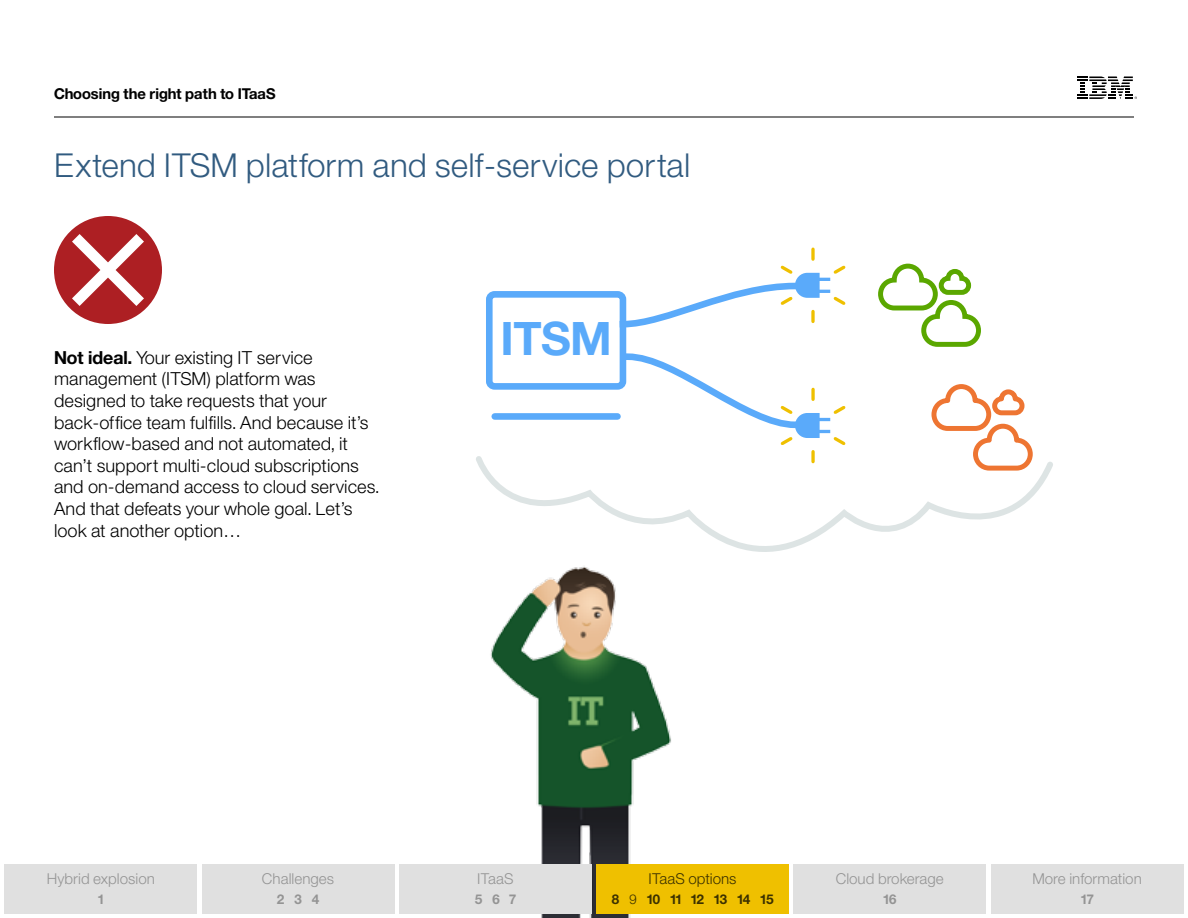
<style>
.page{position:relative;width:1188px;height:918px;background:#fff}
.page>*{position:absolute;margin:0;border:0;box-sizing:border-box;transform-origin:0 0}
.t1{font:46.2px "Helv Neue Boldfor IBM";color:#5aaafa}
.Header_1{font:33px "Helv Neue Lightfor IBM";color:#315b80}
.t2{font:18px/21.6px "Helv Neue Lightfor IBM";color:#000}
.t3{font:15px "Helv Neue Lightfor IBM";color:#949494}
.t4{font:15px "Helv Neue Boldfor IBM";color:#000}
.t5{font:15px "Helv Neue Lightfor IBM";color:#3b3100}
.t6{font:13.5px "Helv Neue Boldfor IBM";color:#3b3100}
.t7{font:13.5px "Helv Neue Boldfor IBM";color:#949494}
.s1{font-family:"Helv Neue Boldfor IBM"}
.s2{font-family:"Helv Neue Lightfor IBM"}
</style>
<div class="page">
<svg style="left:1077px;top:76px;width:60px;height:23px"></svg>
<hr style="left:54px;top:117px;width:1080px;height:1px;background:#000">
<div style="left:54px;top:216px;width:108px;height:108px;background:#ad1f23;border-radius:50%"></div>
<svg style="left:72px;top:234px;width:72px;height:72px"></svg>
<svg style="left:811px;top:249px;width:4px;height:10px"></svg>
<svg style="left:626px;top:265px;width:220px;height:66px"></svg>
<svg style="left:626px;top:350px;width:220px;height:95px"></svg>
<svg style="left:878px;top:263px;width:103px;height:84px"></svg>
<svg style="left:931px;top:384px;width:102px;height:69px"></svg>
<div style="left:495px;top:413px;width:123px;height:7px;background:#5aaafa"></div>
<div style="left:486px;top:291px;width:140px;height:99px;border:7px solid #5aaafa;border-radius:5px"></div>
<img style="left:491px;top:566px;width:180px;height:352px">
<svg style="left:476px;top:453px;width:577px;height:99px"></svg>
<div style="left:596px;top:864px;width:193px;height:50px;background:#efc000"></div>
<div style="left:4px;top:864px;width:193px;height:50px;background:#e0e0e0"></div>
<div style="left:794px;top:864px;width:192px;height:50px;background:#e0e0e0"></div>
<div style="left:991px;top:864px;width:193px;height:50px;background:#e0e0e0"></div>
<div style="left:202px;top:864px;width:192px;height:50px;background:#e0e0e0"></div>
<div style="left:399px;top:864px;width:193px;height:50px;background:#e0e0e0"></div>
<p class="t4" style="left:54px;top:84px;width:223px">Choosing the right path to ITaaS</p>
<p class="Header_1" style="left:54px;top:145px;width:638px">Extend ITSM platform and self-service portal</p>
<p class="t2" style="left:54px;top:346px;width:327px"><span class="s1">Not ideal.</span> Your existing IT service management (ITSM) platform was designed to take requests that your back-office team fulfills. And because it’s workflow-based and not automated, it can’t support multi-cloud subscriptions and on-demand access to cloud services.<br>And that defeats your whole goal. Let’s look at another option…</p>
<p class="t1" style="left:501px;top:309px;width:112px">ITSM</p>
<p class="t3" style="left:47px;top:869px;width:110px">Hybrid explosion</p>
<p class="t7" style="left:98px;top:891px;width:7px">1</p>
<p class="t3" style="left:262px;top:869px;width:74px">Challenges</p>
<p class="t7" style="left:277px;top:891px;width:44px">2 3 4</p>
<p class="t3" style="left:477px;top:869px;width:38px">ITaaS</p>
<p class="t7" style="left:475px;top:891px;width:43px">5 6 7</p>
<p class="t5" style="left:649px;top:869px;width:90px">ITaaS options</p>
<p class="t6" style="left:611px;top:891px;width:164px">8 <span class="s2">9</span> 10 11 12 13 14 15</p>
<p class="t3" style="left:836px;top:869px;width:110px">Cloud brokerage</p>
<p class="t7" style="left:883px;top:891px;width:15px">16</p>
<p class="t3" style="left:1032px;top:869px;width:111px">More information</p>
<p class="t7" style="left:1081px;top:891px;width:14px">17</p>
</div>
